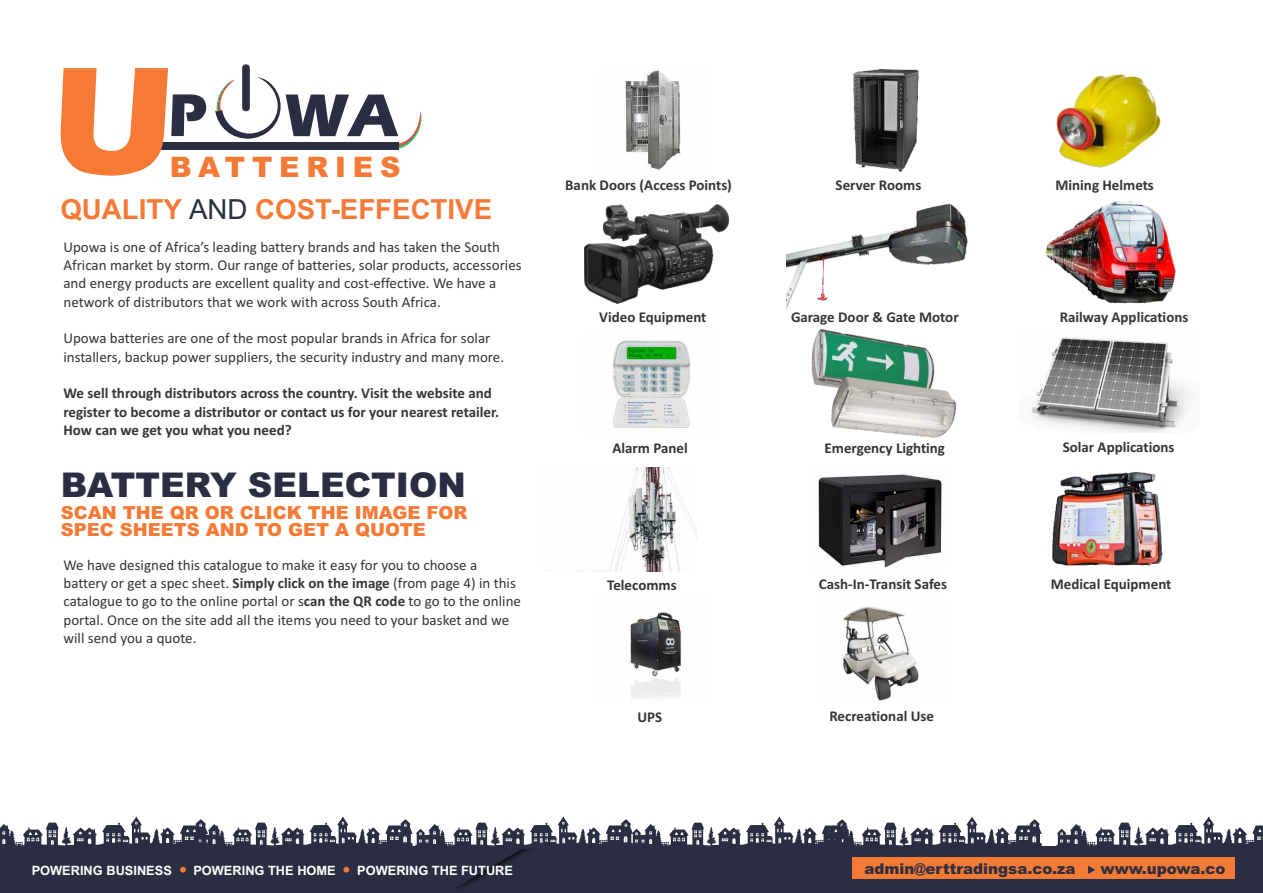
<style>
.page{position:relative;width:1263px;height:893px;background:#fff}
.page>*{position:absolute;margin:0;border:0;box-sizing:border-box;transform-origin:0 0}
.t1{font:900 34.2px "Arial";color:#2b2e42}
.t2{font:900 28.2px "Arial";letter-spacing:.24em;color:#f57a36}
.t3{font:700 27.75px "Arial";color:#f57a36}
.t4{font:900 18px/17.7px "Arial";color:#f57a36}
.t5{font:15px/18.3px "Calibri";color:#383336}
.t6{font:700 15px/18.3px "Calibri";color:#383336}
.t7{font:900 15px "Arial";color:#2e2e40}
.t8{font:700 12.75px "Arial";color:#fff}
.s1{font-weight:400;color:#2b2e42}
.s2{font-weight:700}
</style>
<div class="page">
<img style="left:818px;top:474px;width:124px;height:94px">
<img style="left:624px;top:70px;width:57px;height:100px">
<div style="left:242px;top:64px;width:8px;height:47px;background:#2b2e42;border:1px solid #383336;border-radius:3px"></div>
<svg style="left:215px;top:77px;width:207px;height:73px"></svg>
<div style="left:160px;top:142px;width:238px;height:8px;background:#2b2e42"></div>
<svg style="left:60px;top:68px;width:146px;height:108px"></svg>
<img style="left:853px;top:69px;width:66px;height:77px">
<img style="left:1056px;top:74px;width:105px;height:94px">
<img style="left:585px;top:205px;width:144px;height:98px">
<img style="left:786px;top:146px;width:182px;height:164px">
<img style="left:1046px;top:201px;width:130px;height:103px">
<img style="left:612px;top:340px;width:79px;height:88px">
<img style="left:802px;top:305px;width:163px;height:133px">
<img style="left:1031px;top:337px;width:163px;height:96px">
<img style="left:609px;top:468px;width:87px;height:103px">
<img style="left:1052px;top:472px;width:111px;height:94px">
<img style="left:630px;top:612px;width:53px;height:86px">
<img style="left:842px;top:606px;width:77px;height:96px">
<div style="left:0;top:846px;width:1263px;height:47px;background:#2b2e42"></div>
<div style="left:852px;top:857px;width:382px;height:22px;background:#f57a36"></div>
<svg style="left:1088px;top:866px;width:7px;height:8px"></svg>
<svg style="left:0;top:817px;width:1042px;height:72px"></svg>
<svg style="left:1056px;top:817px;width:207px;height:29px"></svg>
<h2 class="t2" style="left:170px;top:157px;width:232px">BATTERIES</h2>
<h3 class="t3" style="left:60px;top:199px;width:433px">QUALITY <span class="s1">AND</span> COST-EFFECTIVE</h3>
<p class="t5" style="left:63px;top:239px;width:460px">Upowa is one of Africa’s leading battery brands and has taken the South African market by storm. Our range of batteries, solar products, accessories and energy products are excellent quality and cost-effective. We have a network of distributors that we work with across South Africa.</p>
<p class="t5" style="left:63px;top:330px;width:442px">Upowa batteries are one of the most popular brands in Africa for solar installers, backup power suppliers, the security industry and many more.</p>
<p class="t6" style="left:63px;top:385px;width:437px">We sell through distributors across the country. Visit the website and register to become a distributor or contact us for your nearest retailer.<br>How can we get you what you need?</p>
<h1 class="t1" style="left:61px;top:473px;width:407px">BATTERY SELECTION</h1>
<p class="t4" style="left:61px;top:505px;width:408px">SCAN THE QR OR CLICK THE IMAGE FOR<br>SPEC SHEETS AND TO GET A QUOTE</p>
<p class="t5" style="left:63px;top:557px;width:459px">We have designed this catalogue to make it easy for you to choose a battery or get a spec sheet. <span class="s2">Simply click on the image</span> (from page 4) in this catalogue to go to the online portal or s<span class="s2">can the QR code</span> to go to the online portal. Once on the site add all the items you need to your basket and we will send you a quote.</p>
<p class="t6" style="left:565px;top:177px;width:168px">Bank Doors (Access Points)</p>
<p class="t6" style="left:836px;top:177px;width:87px">Server Rooms</p>
<p class="t6" style="left:1055px;top:177px;width:100px">Mining Helmets</p>
<p class="t6" style="left:599px;top:309px;width:109px">Video Equipment</p>
<p class="t6" style="left:612px;top:440px;width:77px">Alarm Panel</p>
<p class="t6" style="left:791px;top:309px;width:169px">Garage Door &amp; Gate Motor</p>
<p class="t6" style="left:824px;top:440px;width:122px">Emergency Lighting</p>
<p class="t6" style="left:1060px;top:309px;width:130px">Railway Applications</p>
<p class="t6" style="left:1063px;top:439px;width:113px">Solar Applications</p>
<p class="t6" style="left:607px;top:577px;width:71px">Telecomms</p>
<p class="t6" style="left:1051px;top:576px;width:122px">Medical Equipment</p>
<p class="t6" style="left:819px;top:576px;width:130px">Cash-In-Transit Safes</p>
<p class="t6" style="left:637px;top:709px;width:26px">UPS</p>
<p class="t6" style="left:829px;top:708px;width:106px">Recreational Use</p>
<p class="t8" style="left:32px;top:866px;width:142px">POWERING BUSINESS</p>
<p class="t8" style="left:193px;top:866px;width:144px">POWERING THE HOME</p>
<p class="t8" style="left:357px;top:866px;width:157px">POWERING THE FUTURE</p>
<p class="t7" style="left:864px;top:863px;width:213px">admin@erttradingsa.co.za</p>
<p class="t7" style="left:1100px;top:863px;width:126px">www.upowa.co</p>
</div>
